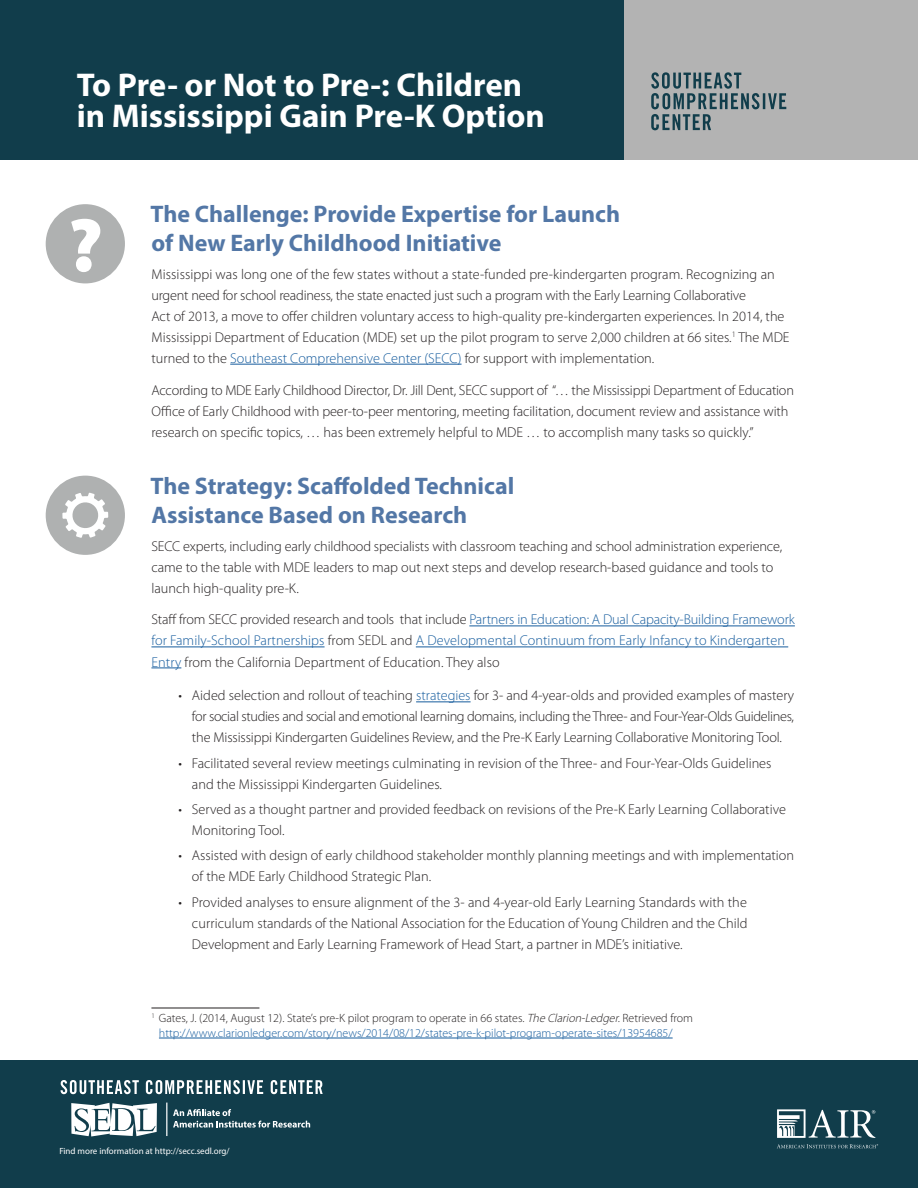
<style>
.page{position:relative;width:918px;height:1188px;background:#fff}
.page>*{position:absolute;margin:0;border:0;box-sizing:border-box;transform-origin:0 0}
.t1{font:900 76.5px "Myriad Pro";color:#fff}
.t2{font:700 33px/31.5px "Myriad Pro";color:#fff}
.t3{font:700 24px/28.8px "Myriad Pro";color:#5377a6}
.t4{font:300 14.25px/21px "Myriad Pro";color:#231f20}
.t5{font:300 14.25px/21px "Myriad Pro";letter-spacing:.005em;color:#175d9e}
.t6{font:300 12px/14.4px "Myriad Pro";color:#175d9e}
.t7{font:9px "Myriad Pro";color:#fff}
.s1{color:#175d9e}
.s2{color:#231f20}
.s3{font-style:italic;color:#231f20}
</style>
<div class="page">
<div style="left:293px;top:0;width:625px;height:159px;background:#b3b3b3"></div>
<div style="left:0;top:1061px;width:918px;height:127px;background:#113d4b"></div>
<div style="left:0;top:0;width:623px;height:159px;background:#113d4b"></div>
<svg style="left:777px;top:1109px;width:98px;height:29px"></svg>
<svg style="left:777px;top:1144px;width:101px;height:4px"></svg>
<hr style="left:166px;top:1103px;width:1px;height:33px;background:#fff">
<svg style="left:173px;top:1109px;width:137px;height:19px"></svg>
<svg style="left:71px;top:1103px;width:86px;height:34px"></svg>
<svg style="left:60px;top:1080px;width:263px;height:14px"></svg>
<svg style="left:651px;top:72px;width:135px;height:58px"></svg>
<hr style="left:230px;top:364px;width:232px;height:1px;background:#175d9e">
<hr style="left:469px;top:626px;width:326px;height:1px;background:#175d9e">
<hr style="left:151px;top:647px;width:174px;height:1px;background:#175d9e">
<hr style="left:416px;top:647px;width:372px;height:1px;background:#175d9e">
<hr style="left:151px;top:668px;width:30px;height:1px;background:#175d9e">
<hr style="left:416px;top:702px;width:55px;height:1px;background:#175d9e">
<hr style="left:151px;top:1008px;width:108px;height:1px;background:#231f20">
<hr style="left:159px;top:1038px;width:514px;height:1px;background:#175d9e">
<div style="left:46px;top:204px;width:78px;height:79px;background:#afb1b1;border-radius:50%"></div>
<div style="left:46px;top:476px;width:78px;height:79px;background:#afb1b1;border-radius:50%"></div>
<svg style="left:62px;top:493px;width:46px;height:45px"></svg>
<h2 class="t2" style="left:77px;top:68px;width:470px">To Pre- or Not to Pre-: Children in Mississippi Gain Pre-K Option</h2>
<h1 class="t1" style="left:68px;top:194px;width:37px">?</h1>
<h3 class="t3" style="left:151px;top:199px;width:471px">The Challenge: Provide Expertise for Launch of New Early Childhood Initiative</h3>
<p class="t4" style="left:151px;top:263px;width:640px">Mississippi was long one of the few states without a state-funded pre-kindergarten program. Recognizing an urgent need for school readiness, the state enacted just such a program with the Early Learning Collaborative<br>Act of 2013, a move to offer children voluntary access to high-quality pre-kindergarten experiences. In 2014, the Mississippi Department of Education (MDE) set up the pilot program to serve 2,000 children at 66 sites.<sup>1</sup> The MDE turned to the <span class="s1">Southeast Comprehensive Center (SECC)</span> for support with implementation.</p>
<p class="t4" style="left:151px;top:379px;width:644px">According to MDE Early Childhood Director, Dr. Jill Dent, SECC support of “… the Mississippi Department of Education<br>Office of Early Childhood with peer-to-peer mentoring, meeting facilitation, document review and assistance with research on specific topics, … has been extremely helpful to MDE … to accomplish many tasks so quickly.”</p>
<h3 class="t3" style="left:151px;top:471px;width:365px">The Strategy: Scaffolded Technical<br>Assistance Based on Research</h3>
<p class="t4" style="left:151px;top:535px;width:632px">SECC experts, including early childhood specialists with classroom teaching and school administration experience, came to the table with MDE leaders to map out next steps and develop research-based guidance and tools to launch high-quality pre-K.</p>
<p class="t5" style="left:151px;top:609px;width:645px"><span class="s2">Staff from SECC provided research and tools that include</span> Partners in Education: A Dual Capacity-Building Framework for Family-School Partnerships <span class="s2">from SEDL and</span> A Developmental Continuum from Early Infancy to Kindergarten<br>Entry <span class="s2">from the California Department of Education. They also</span></p>
<p class="t4" style="left:192px;top:685px;width:604px;text-align:justify;text-indent:-13px">• Aided selection and rollout of teaching <span class="s1">strategies</span> for 3- and 4-year-olds and provided examples of mastery for social studies and social and emotional learning domains, including the Three- and Four-Year-Olds Guidelines, the Mississippi Kindergarten Guidelines Review, and the Pre-K Early Learning Collaborative Monitoring Tool.</p>
<p class="t4" style="left:192px;top:752px;width:581px;text-indent:-13px">• Facilitated several review meetings culminating in revision of the Three- and Four-Year-Olds Guidelines and the Mississippi Kindergarten Guidelines.</p>
<p class="t4" style="left:192px;top:799px;width:595px;text-indent:-13px">• Served as a thought partner and provided feedback on revisions of the Pre-K Early Learning Collaborative<br>Monitoring Tool.</p>
<p class="t4" style="left:192px;top:845px;width:604px;text-indent:-13px">• Assisted with design of early childhood stakeholder monthly planning meetings and with implementation of the MDE Early Childhood Strategic Plan.</p>
<p class="t4" style="left:192px;top:891px;width:557px;text-align:justify;text-indent:-13px">• Provided analyses to ensure alignment of the 3- and 4-year-old Early Learning Standards with the curriculum standards of the National Association for the Education of Young Children and the Child Development and Early Learning Framework of Head Start, a partner in MDE’s initiative.</p>
<p class="t6" style="left:159px;top:1011px;width:536px;text-indent:-8px"><sup>1</sup> <span class="s2">Gates, J. (2014, August 12). State’s pre-K pilot program to operate in 66 states.</span> <span class="s3">The Clarion-Ledger.</span><span class="s2">Retrieved from </span>http://www.clarionledger.com/story/news/2014/08/12/states-pre-k-pilot-program-operate-sites/13954685/</p>
<p class="t7" style="left:59px;top:1145px;width:172px">Find more information at http://secc.sedl.org/</p>
</div>
